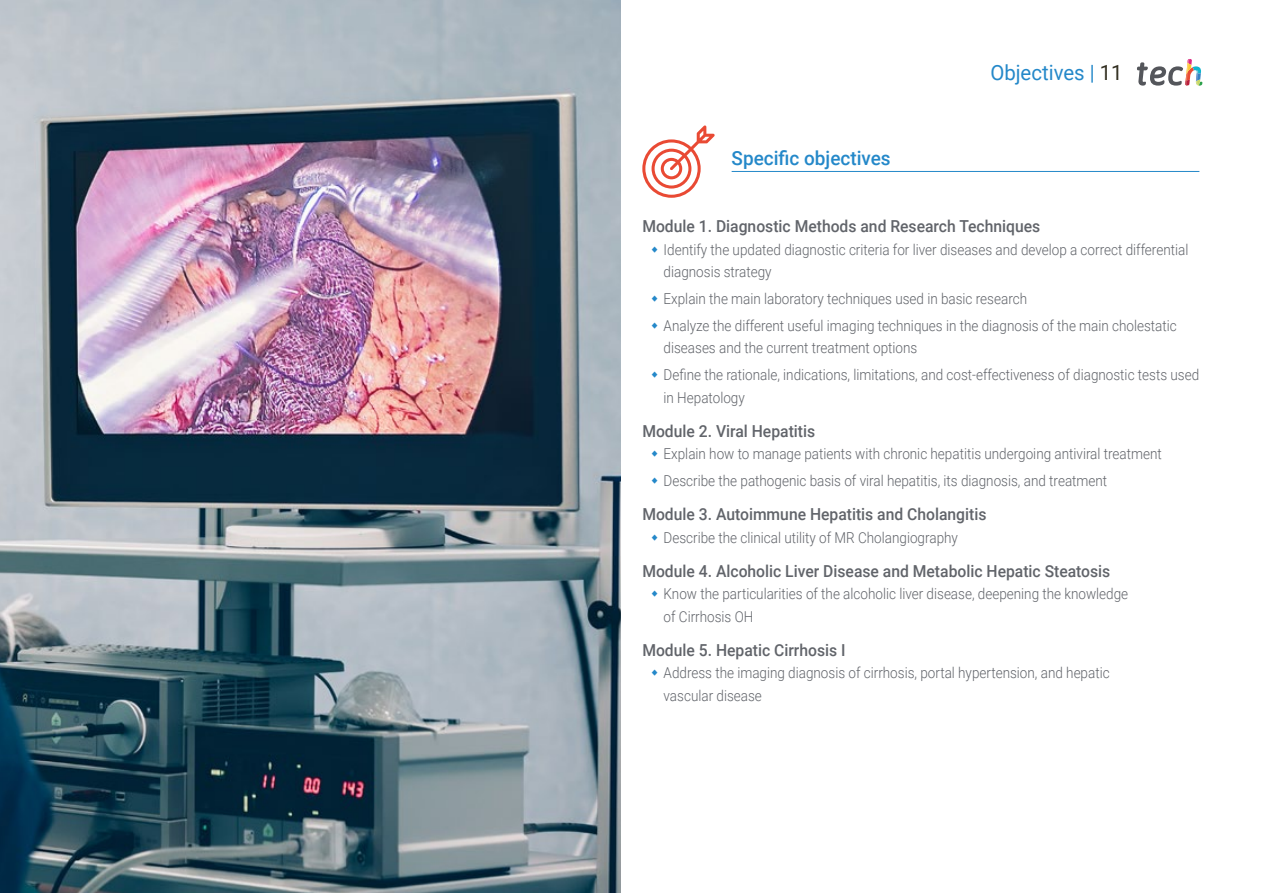
<style>
.page{position:relative;width:1263px;height:893px;background:#fff}
.page>*{position:absolute;margin:0;border:0;box-sizing:border-box;transform-origin:0 0}
.t1{font:21px "Roboto";color:#2488c9}
.t2{font:500 19.5px "Roboto";color:#2488c9}
.t3{font:500 16.5px "Roboto";color:#61646a;scale:.95 1}
.t4{font:300 15px/22.5px "Roboto";color:#61646a;scale:.9 1}
.s1{color:#312e20}
</style>
<div class="page">
<hr style="left:732px;top:171px;width:467px;height:1px;background:#2488c9">
<svg style="left:642px;top:125px;width:73px;height:73px"></svg>
<svg style="left:1137px;top:59px;width:65px;height:27px"></svg>
<img style="left:0;top:0;width:621px;height:893px">
<h2 class="t2" style="left:732px;top:144px;width:161px">Specific objectives</h2>
<h1 class="t1" style="left:990px;top:57px;width:134px">Objectives | <span class="s1">11</span></h1>
<p class="t3" style="left:642px;top:215px;width:420px">Module 1. Diagnostic Methods and Research Techniques</p>
<p class="t4" style="left:664px;top:238px;width:585px">Identify the updated diagnostic criteria for liver diseases and develop a correct differential diagnosis strategy</p>
<p class="t4" style="left:664px;top:285px;width:572px;line-height:26.7px">Explain the main laboratory techniques used in basic research<br>Analyze the different useful imaging techniques in the diagnosis of the main cholestatic</p>
<p class="t4" style="left:664px;top:334px;width:597px;line-height:26.7px">diseases and the current treatment options<br>Define the rationale, indications, limitations, and cost-effectiveness of diagnostic tests used</p>
<p class="t4" style="left:664px;top:385px;width:92px">in Hepatology</p>
<p class="t3" style="left:642px;top:419px;width:183px">Module 2. Viral Hepatitis</p>
<p class="t4" style="left:664px;top:440px;width:555px;line-height:26.7px">Explain how to manage patients with chronic hepatitis undergoing antiviral treatment<br>Describe the pathogenic basis of viral hepatitis, its diagnosis, and treatment</p>
<p class="t3" style="left:642px;top:503px;width:364px">Module 3. Autoimmune Hepatitis and Cholangitis</p>
<p class="t4" style="left:664px;top:525px;width:329px">Describe the clinical utility of MR Cholangiography</p>
<p class="t3" style="left:642px;top:559px;width:494px">Module 4. Alcoholic Liver Disease and Metabolic Hepatic Steatosis</p>
<p class="t4" style="left:664px;top:582px;width:518px">Know the particularities of the alcoholic liver disease, deepening the knowledge of Cirrhosis OH</p>
<p class="t3" style="left:642px;top:638px;width:215px">Module 5. Hepatic Cirrhosis I</p>
<p class="t4" style="left:664px;top:661px;width:497px">Address the imaging diagnosis of cirrhosis, portal hypertension, and hepatic vascular disease</p>
</div>
